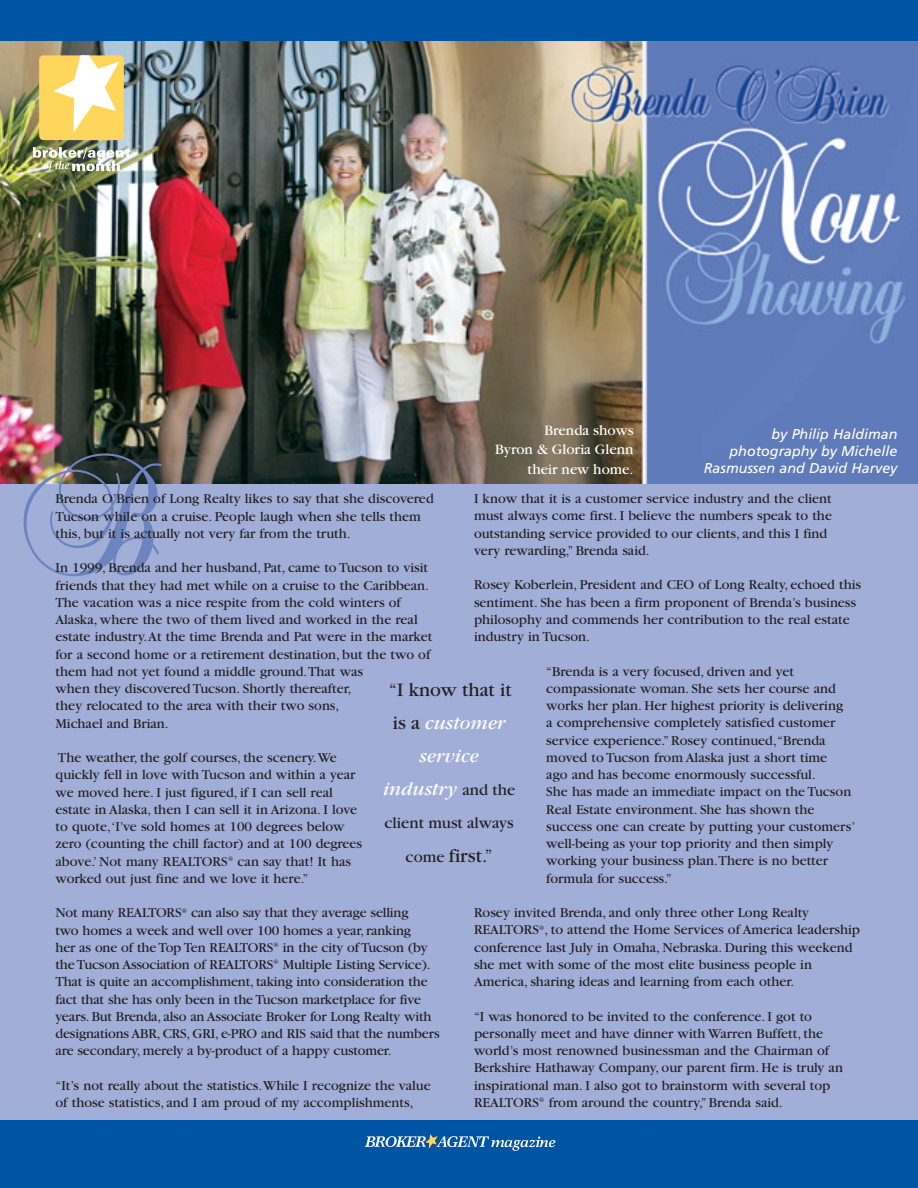
<style>
.page{position:relative;width:918px;height:1188px;background:#a1aed7}
.page>*{position:absolute;margin:0;border:0;box-sizing:border-box;transform-origin:0 0}
.t1{font:178.65px "Balmoral Plain";color:#6c84c0}
.t2{font:italic 19.8px/33.2px "Garamond";color:#fff;text-align:center}
.t3{font:19.8px "Garamond";color:#231f20}
.t4{font:16.5px "Garamond";color:#231f20}
.t5{font:15px/19.5px "Garamond";color:#fff;text-align:right}
.t6{font:14.25px/17.2px "Garamond";color:#231f20}
.t7{font:italic 14.25px/17.1px "Frutiger";color:#fff;text-align:right}
.s1{font-style:normal;color:#231f20}
.s2{font-style:normal;font-size:16.5px;color:#231f20}
.s3{font-size:16.5px}
</style>
<div class="page">
<img style="left:0;top:40px;width:918px;height:443px">
<div style="left:39px;top:55px;width:85px;height:85px;background:#ffd65c;border-radius:4px"></div>
<img style="left:33px;top:147px;width:98px;height:25px">
<svg style="left:54px;top:55px;width:65px;height:78px"></svg>
<div style="left:0;top:0;width:918px;height:40px;background:#0054a4"></div>
<div style="left:0;top:1121px;width:918px;height:67px;background:#0054a4"></div>
<svg style="left:364px;top:1134px;width:192px;height:17px"></svg>
<p class="t5" style="left:495px;top:421px;width:140px">Brenda shows<br>Byron &amp; Gloria Glenn their new home.</p>
<p class="t7" style="left:704px;top:426px;width:195px">by Philip Haldiman photography by Michelle<br>Rasmussen and David Harvey</p>
<h1 class="t1" style="left:16px;top:395px;width:149px">B</h1>
<p class="t6" style="left:474px;top:491px;width:360px">I know that it is a customer service industry and the client must always come first. I believe the numbers speak to the outstanding service provided to our clients, and this I find very rewarding,” Brenda said.</p>
<p class="t6" style="left:474px;top:578px;width:389px">Rosey Koberlein, President and CEO of Long Realty, echoed this sentiment. She has been a firm proponent of Brenda’s business philosophy and commends her contribution to the real estate industry in Tucson.</p>
<p class="t6" style="left:546px;top:664px;width:310px">“Brenda is a very focused, driven and yet compassionate woman. She sets her course and works her plan. Her highest priority is delivering<br>a comprehensive completely satisfied customer service experience.” Rosey continued,“Brenda moved to Tucson from Alaska just a short time<br>ago and has become enormously successful.<br>She has made an immediate impact on the Tucson Real Estate environment. She has shown the success one can create by putting your customers’ well-being as your top priority and then simply working your business plan.There is no better formula for success.”</p>
<p class="t6" style="left:474px;top:905px;width:388px">Rosey invited Brenda, and only three other Long Realty REALTORS<sup>®</sup>, to attend the Home Services of America leadership conference last July in Omaha, Nebraska. During this weekend she met with some of the most elite business people in America, sharing ideas and learning from each other.</p>
<p class="t6" style="left:474px;top:1009px;width:371px">“I was honored to be invited to the conference. I got to personally meet and have dinner with Warren Buffett, the world’s most renowned businessman and the Chairman of Berkshire Hathaway Company, our parent firm. He is truly an inspirational man. I also got to brainstorm with several top REALTORS<sup>®</sup> from around the country,” Brenda said.</p>
<p class="t6" style="left:56px;top:492px;width:380px">Brenda O’Brien of Long Realty likes to say that she discovered<br>Tucson while on a cruise. People laugh when she tells them this, but it is actually not very far from the truth.</p>
<p class="t6" style="left:56px;top:561px;width:378px">In 1999, Brenda and her husband, Pat, came to Tucson to visit friends that they had met while on a cruise to the Caribbean.<br>The vacation was a nice respite from the cold winters of Alaska, where the two of them lived and worked in the real estate industry.At the time Brenda and Pat were in the market for a second home or a retirement destination, but the two of them had not yet found a middle ground.That was<br>when they discovered Tucson. Shortly thereafter,<br>they relocated to the area with their two sons,<br>Michael and Brian.</p>
<p class="t6" style="left:56px;top:750px;width:308px">The weather, the golf courses, the scenery.We quickly fell in love with Tucson and within a year we moved here. I just figured, if I can sell real estate in Alaska, then I can sell it in Arizona. I love to quote,‘I’ve sold homes at 100 degrees below zero (counting the chill factor) and at 100 degrees above.’ Not many REALTORS<sup>®</sup> can say that! It has worked out just fine and we love it here.”</p>
<p class="t6" style="left:55px;top:906px;width:386px">Not many REALTORS<sup>®</sup> can also say that they average selling<br>two homes a week and well over 100 homes a year, ranking<br>her as one of the Top Ten REALTORS<sup>®</sup> in the city of Tucson (by the Tucson Association of REALTORS<sup>®</sup> Multiple Listing Service).<br>That is quite an accomplishment, taking into consideration the fact that she has only been in the Tucson marketplace for five years. But Brenda, also an Associate Broker for Long Realty with designations ABR, CRS, GRI, e-PRO and RIS said that the numbers are secondary, merely a by-product of a happy customer.</p>
<p class="t6" style="left:56px;top:1078px;width:377px">“It’s not really about the statistics.While I recognize the value of those statistics, and I am proud of my accomplishments,</p>
<h2 class="t2" style="left:383px;top:675px;width:134px"><span class="s1">“I know that it is a</span> customer service industry <span class="s2">and the</span></h2>
<p class="t4" style="left:385px;top:817px;width:131px">client must always</p>
<h2 class="t3" style="left:406px;top:848px;width:89px"><span class="s3">come</span> first.”</h2>
</div>
